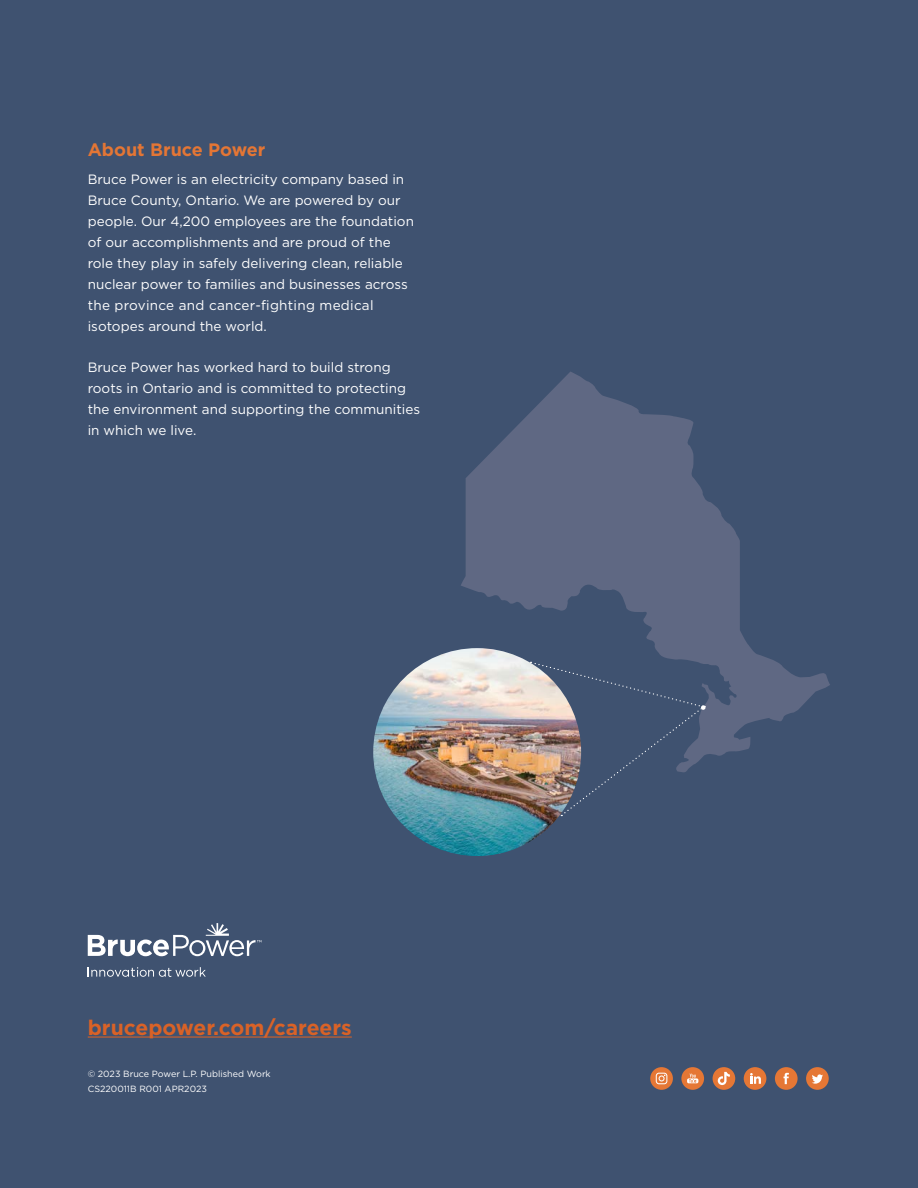
<style>
.page{position:relative;width:918px;height:1188px;background:#3f5270}
.page>*{position:absolute;margin:0;border:0;box-sizing:border-box;transform-origin:0 0}
.URL_callout{font:700 21px "Gotham";color:#d96227}
.t1{font:700 18px "Gotham";color:#e47635}
.Sans_Body{font:13.5px/21px "Gotham";color:#fff}
.t2{font:9px/15px "Gotham";color:#fff}
</style>
<div class="page">
<div style="left:775px;top:1067px;width:23px;height:23px;background:#e57735;border-radius:50%"></div>
<svg style="left:784px;top:1073px;width:5px;height:11px"></svg>
<div style="left:806px;top:1067px;width:23px;height:23px;background:#e57735;border-radius:50%"></div>
<svg style="left:812px;top:1074px;width:11px;height:10px"></svg>
<div style="left:681px;top:1067px;width:23px;height:23px;background:#e57735;border-radius:50%"></div>
<svg style="left:687px;top:1074px;width:11px;height:9px"></svg>
<div style="left:744px;top:1067px;width:22px;height:23px;background:#e57735;border-radius:50%"></div>
<svg style="left:750px;top:1073px;width:11px;height:11px"></svg>
<svg style="left:713px;top:1067px;width:22px;height:23px"></svg>
<svg style="left:650px;top:1067px;width:23px;height:23px"></svg>
<svg style="left:656px;top:1073px;width:11px;height:11px"></svg>
<svg style="left:461px;top:372px;width:369px;height:384px"></svg>
<svg style="left:531px;top:661px;width:175px;height:155px"></svg>
<svg style="left:88px;top:923px;width:173px;height:33px"></svg>
<svg style="left:88px;top:967px;width:118px;height:10px"></svg>
<img style="left:373px;top:648px;width:208px;height:208px;border-radius:104px">
<hr style="left:88px;top:1037px;width:264px;height:1px;background:#d96227">
<h3 class="t1" style="left:88px;top:138px;width:179px">About Bruce Power</h3>
<p class="Sans_Body" style="left:88px;top:168px;width:328px">Bruce Power is an electricity company based in Bruce County, Ontario. We are powered by our people. Our 4,200 employees are the foundation of our accomplishments and are proud of the role they play in safely delivering clean, reliable nuclear power to families and businesses across the province and cancer-fighting medical isotopes around the world.</p>
<p class="Sans_Body" style="left:88px;top:357px;width:334px">Bruce Power has worked hard to build strong roots in Ontario and is committed to protecting the environment and supporting the communities in which we live.</p>
<h4 class="URL_callout" style="left:88px;top:1014px;width:266px">brucepower.com/careers</h4>
<p class="t2" style="left:88px;top:1066px;width:185px">© 2023 Bruce Power L.P. Published Work<br>CS220011B R001 APR2023</p>
</div>
